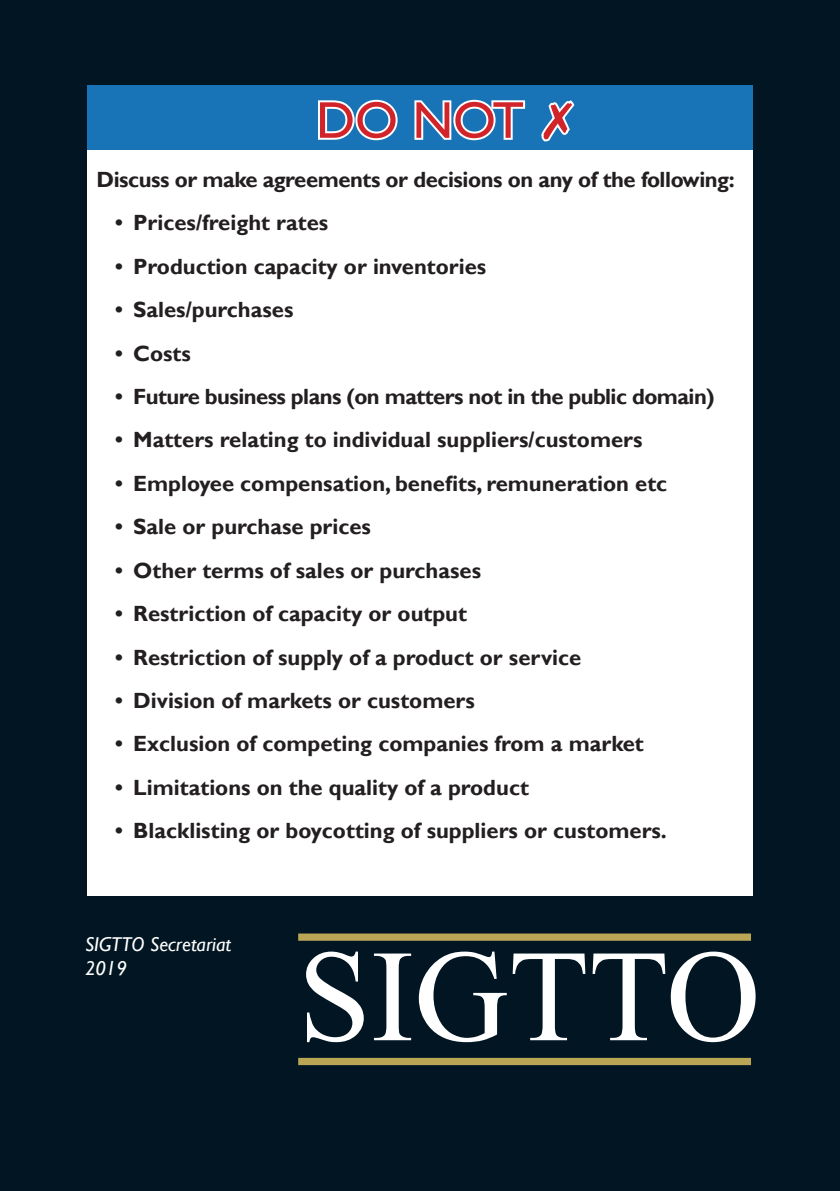
<style>
.page{position:relative;width:840px;height:1191px;background:#fff}
.page>*{position:absolute;margin:0;border:0;box-sizing:border-box;transform-origin:0 0}
.t1{font:130.6px "Times New Roman";color:#fff}
.t2{font:52px "Gill Sans";color:#d1232a}
.t3{font:700 22px "Gill Sans";color:#231f20}
.t4{font:700 22px "Gill Sans";letter-spacing:-.02em;color:#231f20}
.t5{font:700 22px "Gill Sans";letter-spacing:-.025em;color:#231f20}
.t6{font:italic 20px/24px "Gill Sans";color:#fff}
</style>
<div class="page">
<div style="left:0;top:0;width:839px;height:1191px;background:#011622"></div>
<div style="left:87px;top:90px;width:665px;height:806px;background:#fff"></div>
<div style="left:87px;top:85px;width:665px;height:64px;background:#1874b6"></div>
<svg style="left:318px;top:99px;width:80px;height:42px"></svg>
<svg style="left:414px;top:99px;width:112px;height:42px"></svg>
<div style="left:298px;top:933px;width:452px;height:7px;background:#baa655"></div>
<div style="left:298px;top:1057px;width:452px;height:8px;background:#baa655"></div>
<svg style="left:541px;top:100px;width:34px;height:42px"></svg>
<p class="t2" style="left:316px;top:90px;width:209px">DO NOT</p>
<p class="t4" style="left:96px;top:166px;width:639px">Discuss or make agreements or decisions on any of the following:</p>
<p class="t3" style="left:115px;top:210px;width:214px">• Prices/freight rates</p>
<p class="t3" style="left:115px;top:253px;width:372px">• Production capacity or inventories</p>
<p class="t3" style="left:115px;top:296px;width:180px">• Sales/purchases</p>
<p class="t3" style="left:115px;top:340px;width:77px">• Costs</p>
<p class="t5" style="left:115px;top:383px;width:600px">• Future business plans (on matters not in the public domain)</p>
<p class="t3" style="left:115px;top:427px;width:528px">• Matters relating to individual suppliers/customers</p>
<p class="t3" style="left:115px;top:470px;width:553px">• Employee compensation, benefits, remuneration etc</p>
<p class="t3" style="left:115px;top:513px;width:257px">• Sale or purchase prices</p>
<p class="t3" style="left:115px;top:557px;width:367px">• Other terms of sales or purchases</p>
<p class="t3" style="left:115px;top:600px;width:353px">• Restriction of capacity or output</p>
<p class="t3" style="left:115px;top:644px;width:467px">• Restriction of supply of a product or service</p>
<p class="t3" style="left:115px;top:687px;width:361px">• Division of markets or customers</p>
<p class="t3" style="left:115px;top:730px;width:530px">• Exclusion of competing companies from a market</p>
<p class="t3" style="left:115px;top:774px;width:415px">• Limitations on the quality of a product</p>
<p class="t3" style="left:115px;top:817px;width:553px">• Blacklisting or boycotting of suppliers or customers.</p>
<p class="t6" style="left:85px;top:933px;width:147px">SIGTTO Secretariat<br>2019</p>
<p class="t1" style="left:298px;top:908px;width:464px">SIGTTO</p>
</div>
